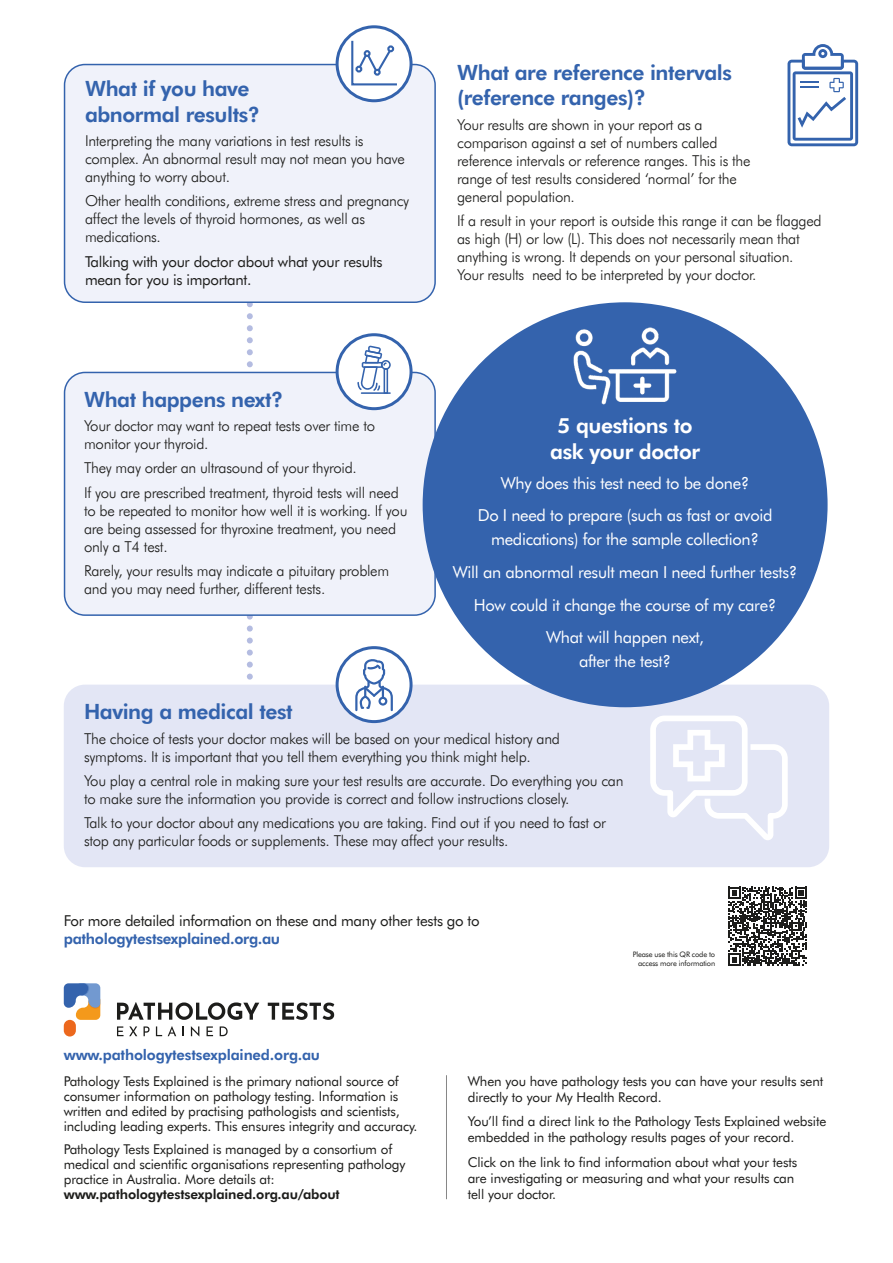
<style>
.page{position:relative;width:893px;height:1263px;background:#fff}
.page>*{position:absolute;margin:0;border:0;box-sizing:border-box;transform-origin:0 0}
.t1{font:700 21px/25.2px "Futura BT";letter-spacing:-.02em;color:#3463ad}
.t2{font:700 21px/25.2px "Futura BT";letter-spacing:-.02em;color:#fff;text-align:center}
.t3{font:16.5px/24px "Futura BT";letter-spacing:-.02em;color:#fff;text-align:center}
.t4{font:300 15px/18px "Futura BT";letter-spacing:-.02em;color:#1d1d1b}
.t5{font:15px/18px "Futura BT";letter-spacing:-.02em;color:#1d1d1b}
.t6{font:700 14.7px "Futura BT";letter-spacing:-.01em;color:#3463ad}
.t7{font:13.5px/15px "Futura BT";letter-spacing:-.01em;color:#1d1d1b}
.t8{font:7.5px/9px "Futura BT";letter-spacing:-.02em;color:#1d1d1b;text-align:right}
.s1{font-weight:700;color:#3463ad}
.s2{font-weight:700}
</style>
<div class="page">
<svg style="left:247px;top:303px;width:6px;height:382px"></svg>
<div style="left:65px;top:65px;width:370px;height:237px;background:#f0f2fa;border-radius:21px"></div>
<div style="left:64px;top:64px;width:372px;height:239px;border:2px solid #3463ad;border-radius:21px"></div>
<div style="left:64px;top:685px;width:765px;height:182px;background:#e3e6f5;border-radius:21px"></div>
<div style="left:337px;top:648px;width:74px;height:74px;background:#fff;border-radius:50%"></div>
<div style="left:336px;top:646px;width:77px;height:77px;border:3px solid #3463ad;border-radius:50%"></div>
<svg style="left:355px;top:659px;width:38px;height:52px"></svg>
<div style="left:65px;top:372px;width:370px;height:243px;background:#f0f2fa;border-radius:21px"></div>
<div style="left:64px;top:372px;width:372px;height:244px;border:2px solid #3463ad;border-radius:21px"></div>
<svg style="left:650px;top:715px;width:138px;height:125px"></svg>
<div style="left:423px;top:302px;width:405px;height:405px;background:#3463ad;border-radius:50%"></div>
<img style="left:573px;top:327px;width:104px;height:78px">
<svg style="left:337px;top:27px;width:74px;height:74px;fill:#fff"></svg>
<div style="left:336px;top:25px;width:77px;height:77px;border:3px solid #3463ad;border-radius:50%"></div>
<svg style="left:350px;top:39px;width:49px;height:48px"></svg>
<div style="left:387px;top:45px;width:7px;height:7px;border:2px solid #3463ad;border-radius:50%"></div>
<div style="left:337px;top:335px;width:74px;height:74px;background:#fff;border-radius:50%"></div>
<div style="left:336px;top:333px;width:77px;height:77px;border:3px solid #3463ad;border-radius:50%"></div>
<svg style="left:357px;top:346px;width:34px;height:48px"></svg>
<svg style="left:787px;top:44px;width:71px;height:102px"></svg>
<svg style="left:728px;top:887px;width:79px;height:79px"></svg>
<hr style="left:446px;top:1075px;width:1px;height:124px;background:#878787">
<svg style="left:117px;top:1026px;width:20px;height:10px"></svg>
<svg style="left:144px;top:1026px;width:6px;height:10px"></svg>
<svg style="left:156px;top:1026px;width:6px;height:10px"></svg>
<svg style="left:168px;top:1026px;width:8px;height:10px"></svg>
<svg style="left:182px;top:1026px;width:2px;height:10px"></svg>
<svg style="left:191px;top:1026px;width:8px;height:10px"></svg>
<svg style="left:207px;top:1026px;width:6px;height:10px"></svg>
<svg style="left:220px;top:1026px;width:8px;height:10px"></svg>
<svg style="left:117px;top:1002px;width:142px;height:18px"></svg>
<svg style="left:268px;top:1002px;width:66px;height:18px"></svg>
<svg style="left:64px;top:983px;width:36px;height:53px"></svg>
<p class="t1" style="left:85px;top:76px;width:177px">What if you have abnormal results?</p>
<p class="t4" style="left:85px;top:131px;width:321px">Interpreting the many variations in test results is complex. An abnormal result may not mean you have anything to worry about.</p>
<p class="t4" style="left:85px;top:192px;width:326px">Other health conditions, extreme stress and pregnancy affect the levels of thyroid hormones, as well as medications.</p>
<p class="t5" style="left:85px;top:252px;width:299px">Talking with your doctor about what your results mean for you is important.</p>
<p class="t1" style="left:84px;top:386px;width:201px">What happens next?</p>
<p class="t4" style="left:84px;top:416px;width:293px">Your doctor may want to repeat tests over time to monitor your thyroid.</p>
<p class="t4" style="left:84px;top:459px;width:274px">They may order an ultrasound of your thyroid.</p>
<p class="t4" style="left:84px;top:483px;width:325px">If you are prescribed treatment, thyroid tests will need to be repeated to monitor how well it is working. If you are being assessed for thyroxine treatment, you need only a T4 test.</p>
<p class="t4" style="left:84px;top:562px;width:307px">Rarely, your results may indicate a pituitary problem and you may need further, different tests.</p>
<p class="t1" style="left:457px;top:59px;width:276px">What are reference intervals (reference ranges)?</p>
<p class="t4" style="left:457px;top:115px;width:295px">Your results are shown in your report as a comparison against a set of numbers called reference intervals or reference ranges. This is the range of test results considered ‘normal’ for the general population.</p>
<p class="t4" style="left:457px;top:211px;width:366px">If a result in your report is outside this range it can be flagged as high (H) or low (L). This does not necessarily mean that anything is wrong. It depends on your personal situation.<br>Your results need to be interpreted by your doctor.</p>
<p class="t2" style="left:550px;top:413px;width:151px">5 questions to ask your doctor</p>
<p class="t3" style="left:501px;top:471px;width:250px">Why does this test need to be done?</p>
<p class="t3" style="left:478px;top:503px;width:296px">Do I need to prepare (such as fast or avoid medications) for the sample collection?</p>
<p class="t3" style="left:453px;top:560px;width:346px">Will an abnormal result mean I need further tests?</p>
<p class="t3" style="left:474px;top:592px;width:304px">How could it change the course of my care?</p>
<p class="t3" style="left:546px;top:625px;width:159px">What will happen next, after the test?</p>
<p class="t1" style="left:84px;top:699px;width:210px">Having a medical test</p>
<p class="t4" style="left:84px;top:729px;width:477px">The choice of tests your doctor makes will be based on your medical history and symptoms. It is important that you tell them everything you think might help.</p>
<p class="t4" style="left:84px;top:771px;width:541px">You play a central role in making sure your test results are accurate. Do everything you can to make sure the information you provide is correct and follow instructions closely.</p>
<p class="t4" style="left:84px;top:814px;width:523px">Talk to your doctor about any medications you are taking. Find out if you need to fast or stop any particular foods or supplements. These may affect your results.</p>
<p class="t5" style="left:64px;top:911px;width:417px">For more detailed information on these and many other tests go to <span class="s1">pathologytestsexplained.org.au</span></p>
<p class="t6" style="left:64px;top:1045px;width:258px">www.pathologytestsexplained.org.au</p>
<p class="t8" style="left:633px;top:949px;width:84px">Please use this QR code to access more information</p>
<p class="t7" style="left:64px;top:1073px;width:355px">Pathology Tests Explained is the primary national source of consumer information on pathology testing. Information is written and edited by practising pathologists and scientists, including leading experts. This ensures integrity and accuracy.</p>
<p class="t7" style="left:64px;top:1142px;width:343px">Pathology Tests Explained is managed by a consortium of medical and scientific organisations representing pathology practice in Australia. More details at: <span class="s2">www.pathologytestsexplained.org.au/about</span></p>
<p class="t7" style="left:468px;top:1073px;width:357px;line-height:16px">When you have pathology tests you can have your results sent directly to your My Health Record.</p>
<p class="t7" style="left:468px;top:1113px;width:360px;line-height:16px">You’ll find a direct link to the Pathology Tests Explained website embedded in the pathology results pages of your record.</p>
<p class="t7" style="left:468px;top:1154px;width:331px;line-height:16px">Click on the link to find information about what your tests are investigating or measuring and what your results can tell your doctor.</p>
</div>
